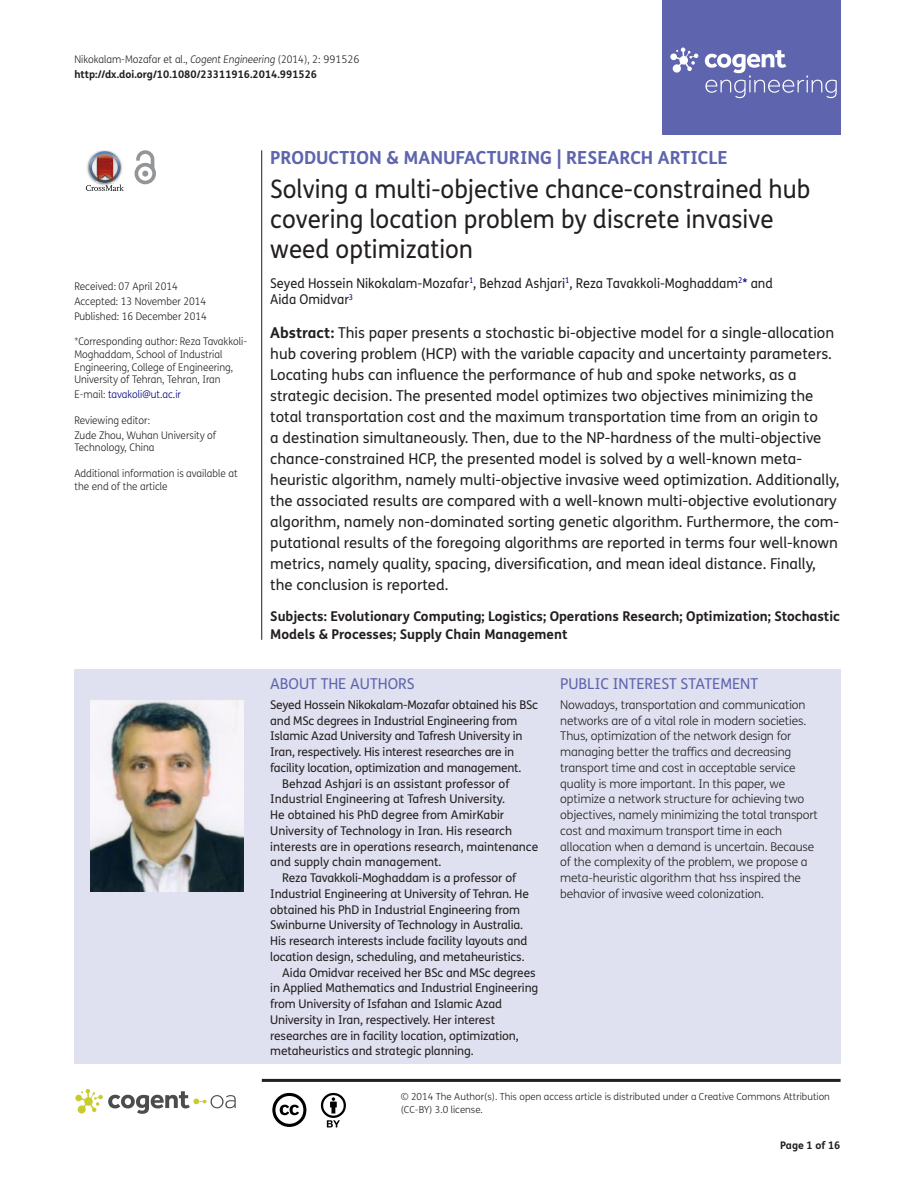
<style>
.page{position:relative;width:915px;height:1191px;background:#fff}
.page>*{position:absolute;margin:0;border:0;box-sizing:border-box;transform-origin:0 0}
.t1{font:25.5px/30px "FS Me Pro";color:#231f20;scale:.95 1}
.t2{font:700 18px "FS Me Pro";color:#5e65ae}
.t3{font:15px/21px "FS Me Pro";color:#231f20}
.t4{font:15px "FS Me Pro";color:#5e65ae}
.t5{font:700 13.5px/18px "FS Me Pro";color:#231f20}
.t6{font:13.5px/16.5px "FS Me Pro";color:#231f20;scale:.95 1}
.t7{font:12px "FS Me Pro";letter-spacing:-.01em;color:#231f20}
.t8{font:300 12px/15.8px "FS Me Pro";letter-spacing:-.01em;color:#231f20}
.t9{font:300 10.5px/12.8px "FS Me Pro";color:#231f20;scale:.95 1}
.t10{font:700 10.5px/15px "FS Me Pro";color:#231f20}
.t11{font:300 10.5px "FS Me Pro";color:#000080;scale:.95 1}
.t12{font:300 9.75px/12.8px "FS Me Pro";color:#231f20}
.s1{font-weight:300}
.s2{font-weight:300;font-style:italic}
.s3{color:#231f20}
.s4{color:#000080}
.s5{font-weight:700}
</style>
<div class="page">
<div style="left:661px;top:0;width:179px;height:134px;background:#5e65ae"></div>
<svg style="left:670px;top:47px;width:28px;height:26px"></svg>
<svg style="left:704px;top:50px;width:132px;height:48px"></svg>
<div style="left:74px;top:669px;width:766px;height:394px;background:#e0e1f0"></div>
<svg style="left:86px;top:151px;width:38px;height:40px"></svg>
<svg style="left:134px;top:150px;width:22px;height:34px"></svg>
<hr style="left:261px;top:150px;width:1px;height:490px;background:#231f20">
<hr style="left:262px;top:1078px;width:578px;height:3px;background:#231f20">
<svg style="left:75px;top:1089px;width:161px;height:24px"></svg>
<svg style="left:272px;top:1093px;width:34px;height:34px"></svg>
<svg style="left:321px;top:1093px;width:25px;height:34px"></svg>
<img style="left:91px;top:700px;width:152px;height:192px">
<p class="t10" style="left:74px;top:51px;width:286px"><span class="s1">Nikokalam-Mozafar et al.,</span> <span class="s2">Cogent Engineering</span> <span class="s1">(2014), 2: 991526 </span>http://dx.doi.org/10.1080/23311916.2014.991526</p>
<p class="t9" style="left:74px;top:279px;width:141px;line-height:14.9px">Received: 07 April 2014<br>Accepted: 13 November 2014<br>Published: 16 December 2014</p>
<p class="t9" style="left:74px;top:335px;width:183px">*Corresponding author: Reza Tavakkoli-Moghaddam, School of Industrial Engineering, College of Engineering, University of Tehran, Tehran, Iran</p>
<p class="t11" style="left:74px;top:387px;width:114px"><span class="s3">E-mail:</span> tavakoli@ut.ac.ir</p>
<p class="t9" style="left:74px;top:412px;width:151px;line-height:14.9px">Reviewing editor:<br>Zude Zhou, Wuhan University of</p>
<p class="t9" style="left:74px;top:441px;width:86px">Technology, China</p>
<p class="t9" style="left:74px;top:466px;width:173px">Additional information is available at the end of the article</p>
<h2 class="t2" style="left:270px;top:143px;width:459px">PRODUCTION &amp; MANUFACTURING | RESEARCH ARTICLE</h2>
<h1 class="t1" style="left:270px;top:174px;width:570px">Solving a multi-objective chance-constrained hub covering location problem by discrete invasive weed optimization</h1>
<p class="t6" style="left:270px;top:274px;width:530px">Seyed Hossein Nikokalam-Mozafar<sup>1</sup>, Behzad Ashjari<sup>1</sup>, Reza Tavakkoli-Moghaddam<sup>2</sup><span class="s4">*</span> and<br>Aida Omidvar<sup>3</sup></p>
<p class="t3" style="left:270px;top:322px;width:570px"><span class="s5">Abstract:</span> This paper presents a stochastic bi-objective model for a single-allocation hub covering problem (HCP) with the variable capacity and uncertainty parameters.<br>Locating hubs can influence the performance of hub and spoke networks, as a strategic decision. The presented model optimizes two objectives minimizing the total transportation cost and the maximum transportation time from an origin to<br>a destination simultaneously. Then, due to the NP-hardness of the multi-objective chance-constrained HCP, the presented model is solved by a well-known meta&shy;heuristic algorithm, namely multi-objective invasive weed optimization. Additionally, the associated results are compared with a well-known multi-objective evolutionary algorithm, namely non-dominated sorting genetic algorithm. Furthermore, the com&shy;putational results of the foregoing algorithms are reported in terms four well-known metrics, namely quality, spacing, diversification, and mean ideal distance. Finally, the conclusion is reported.</p>
<p class="t5" style="left:270px;top:606px;width:571px">Subjects: Evolutionary Computing; Logistics; Operations Research; Optimization; Stochastic<br>Models &amp; Processes; Supply Chain Management</p>
<p class="t4" style="left:270px;top:674px;width:146px">ABOUT THE AUTHORS</p>
<p class="t7" style="left:270px;top:696px;width:269px">Seyed Hossein Nikokalam-Mozafar obtained his BSc</p>
<p class="t7" style="left:270px;top:712px;width:248px">and MSc degrees in Industrial Engineering from</p>
<p class="t7" style="left:270px;top:728px;width:253px">Islamic Azad University and Tafresh University in</p>
<p class="t7" style="left:270px;top:743px;width:245px">Iran, respectively. His interest researches are in</p>
<p class="t7" style="left:270px;top:759px;width:252px">facility location, optimization and management.</p>
<p class="t7" style="left:282px;top:775px;width:228px">Behzad Ashjari is an assistant professor of</p>
<p class="t7" style="left:270px;top:791px;width:236px">Industrial Engineering at Tafresh University.</p>
<p class="t7" style="left:270px;top:806px;width:235px">He obtained his PhD degree from AmirKabir</p>
<p class="t7" style="left:270px;top:822px;width:243px">University of Technology in Iran. His research</p>
<p class="t7" style="left:270px;top:838px;width:269px">interests are in operations research, maintenance</p>
<p class="t7" style="left:270px;top:854px;width:173px">and supply chain management.</p>
<p class="t7" style="left:282px;top:869px;width:235px">Reza Tavakkoli-Moghaddam is a professor of</p>
<p class="t7" style="left:270px;top:885px;width:260px">Industrial Engineering at University of Tehran. He</p>
<p class="t7" style="left:270px;top:901px;width:251px">obtained his PhD in Industrial Engineering from</p>
<p class="t7" style="left:270px;top:916px;width:254px">Swinburne University of Technology in Australia.</p>
<p class="t7" style="left:270px;top:932px;width:258px">His research interests include facility layouts and</p>
<p class="t7" style="left:270px;top:948px;width:256px">location design, scheduling, and metaheuristics.</p>
<p class="t7" style="left:282px;top:964px;width:255px">Aida Omidvar received her BSc and MSc degrees</p>
<p class="t7" style="left:270px;top:979px;width:269px">in Applied Mathematics and Industrial Engineering</p>
<p class="t7" style="left:270px;top:995px;width:233px">from University of Isfahan and Islamic Azad</p>
<p class="t7" style="left:270px;top:1011px;width:226px">University in Iran, respectively. Her interest</p>
<p class="t7" style="left:270px;top:1027px;width:250px">researches are in facility location, optimization,</p>
<p class="t7" style="left:270px;top:1042px;width:205px">metaheuristics and strategic planning.</p>
<p class="t4" style="left:560px;top:674px;width:199px">PUBLIC INTEREST STATEMENT</p>
<p class="t8" style="left:560px;top:696px;width:259px">Nowadays, transportation and communication networks are of a vital role in modern societies.<br>Thus, optimization of the network design for managing better the traffics and decreasing transport time and cost in acceptable service quality is more important. In this paper, we optimize a network structure for achieving two objectives, namely minimizing the total transport cost and maximum transport time in each allocation when a demand is uncertain. Because of the complexity of the problem, we propose a meta-heuristic algorithm that hss inspired the behavior of invasive weed colonization.</p>
<p class="t12" style="left:400px;top:1090px;width:430px">© 2014 The Author(s). This open access article is distributed under a Creative Commons Attribution (CC-BY) 3.0 license.</p>
<p class="t10" style="left:780px;top:1137px;width:62px">Page 1 of 16</p>
</div>
